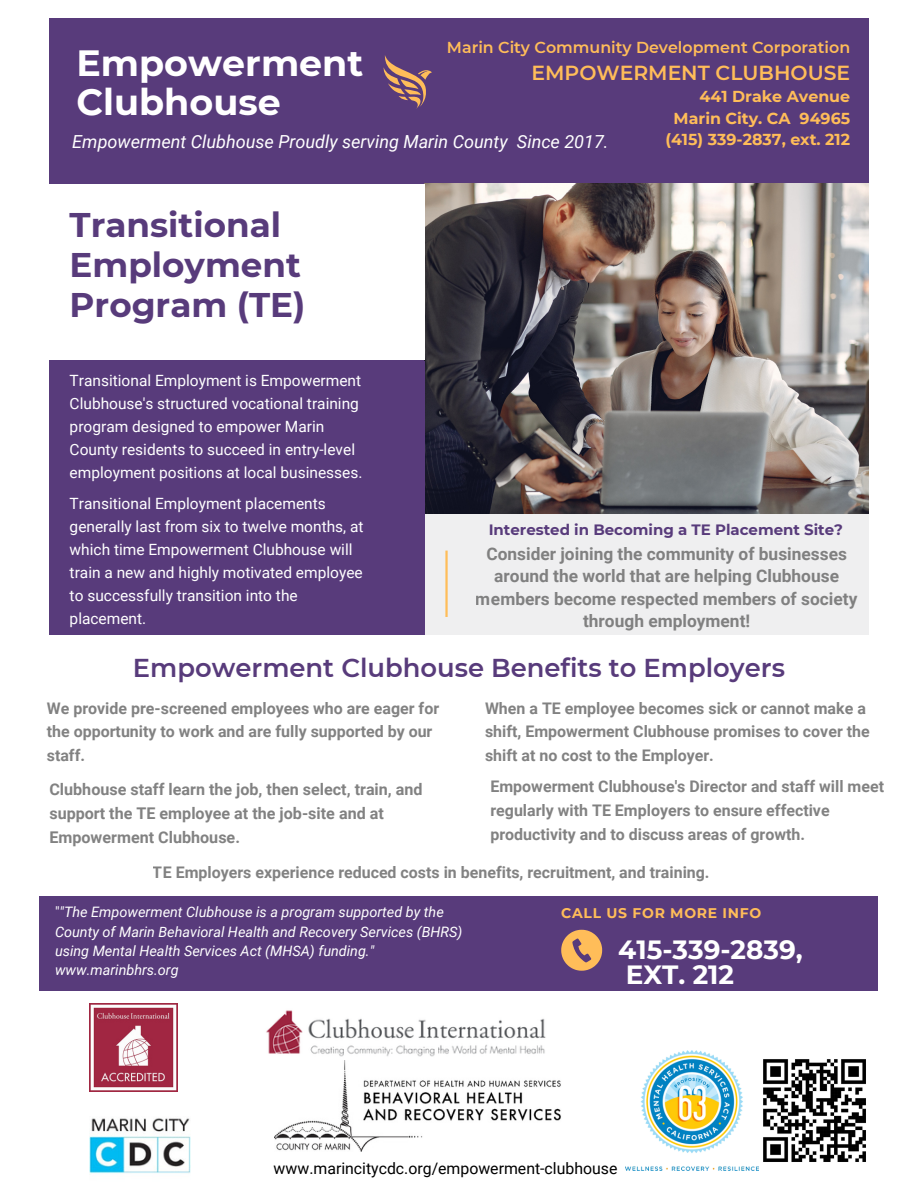
<style>
.page{position:relative;width:918px;height:1188px;background:#fff}
.page>*{position:absolute;margin:0;border:0;box-sizing:border-box;transform-origin:0 0}
.t1{font:700 36.45px/39.3px "Montserrat";color:#fff}
.t2{font:700 34.2px "Montserrat";color:#583b7b}
.t3{font:700 26.4px/24.8px "Montserrat";color:#fff}
.t4{font:600 25.8px "Montserrat";color:#583b7b}
.t5{font:600 20.4px "Montserrat";color:#ffbd59}
.t6{font:italic 18px "Roboto";color:#fff}
.t7{font:700 17.4px/22.5px "Roboto";color:#737373;text-align:center}
.t8{font:700 16.2px/24.2px "Roboto";color:#737373}
.t9{font:700 16.05px/24px "Roboto";color:#737373}
.t10{font:700 15.9px "Roboto";color:#737373}
.t11{font:700 15.9px "Montserrat";color:#ffbd59}
.t12{font:15.9px "Roboto";color:#000}
.t13{font:600 15.9px "Montserrat";color:#ffbd59}
.t14{font:15.45px/23.1px "Roboto";color:#fff}
.t15{font:700 15px "Montserrat";color:#583b7b}
.t16{font:italic 14.4px/19.2px "Roboto";color:#fff}
.t17{font:700 13.95px "Montserrat";letter-spacing:.05em;color:#ffbd59}
.s1{font-style:normal}
</style>
<div class="page">
<div style="left:49px;top:18px;width:820px;height:343px;background:#583b7b"></div>
<svg style="left:383px;top:55px;width:49px;height:54px"></svg>
<img style="left:425px;top:184px;width:443px;height:330px">
<div style="left:49px;top:361px;width:376px;height:274px;background:#583b7b"></div>
<div style="left:49px;top:184px;width:376px;height:175px;background:#fff"></div>
<div style="left:40px;top:897px;width:838px;height:94px;background:#583b7b"></div>
<div style="left:425px;top:514px;width:444px;height:121px;background:#efeff0"></div>
<hr style="left:445px;top:551px;width:3px;height:66px;background:#ffbd59">
<svg style="left:561px;top:930px;width:41px;height:41px"></svg>
<img style="left:90px;top:1118px;width:101px;height:56px">
<img style="left:274px;top:1060px;width:287px;height:91px">
<img style="left:626px;top:1051px;width:132px;height:119px">
<img style="left:763px;top:1059px;width:103px;height:103px">
<img style="left:90px;top:1004px;width:87px;height:87px">
<img style="left:266px;top:1010px;width:280px;height:47px">
<p class="t13" style="left:447px;top:38px;width:405px">Marin City Community Development Corporation</p>
<p class="t5" style="left:532px;top:60px;width:320px">EMPOWERMENT CLUBHOUSE</p>
<p class="t11" style="left:700px;top:87px;width:152px">441 Drake Avenue</p>
<p class="t11" style="left:674px;top:108px;width:178px">Marin City. CA 94965</p>
<p class="t11" style="left:665px;top:130px;width:186px">(415) 339-2837, ext. 212</p>
<p class="t1" style="left:76px;top:43px;width:288px">Empowerment<br>Clubhouse</p>
<p class="t6" style="left:72px;top:131px;width:538px">Empowerment Clubhouse Proudly serving Marin County Since 2017.</p>
<p class="t2" style="left:70px;top:204px;width:213px">Transitional</p>
<p class="t2" style="left:70px;top:244px;width:233px">Employment</p>
<p class="t2" style="left:70px;top:284px;width:237px">Program (TE)</p>
<p class="t14" style="left:70px;top:369px;width:294px">Transitional Employment is Empowerment Clubhouse's structured vocational training program designed to empower Marin County residents to succeed in entry-level employment positions at local businesses.</p>
<p class="t14" style="left:70px;top:492px;width:295px">Transitional Employment placements generally last from six to twelve months, at which time Empowerment Clubhouse will train a new and highly motivated employee to successfully transition into the placement.</p>
<p class="t15" style="left:489px;top:521px;width:356px">Interested in Becoming a TE Placement Site?</p>
<p class="t7" style="left:476px;top:543px;width:383px">Consider joining the community of businesses around the world that are helping Clubhouse members become respected members of society through employment!</p>
<p class="t4" style="left:133px;top:652px;width:654px">Empowerment Clubhouse Benefits to Employers</p>
<p class="t9" style="left:47px;top:696px;width:394px">We provide pre-screened employees who are eager for the opportunity to work and are fully supported by our staff.</p>
<p class="t9" style="left:485px;top:696px;width:386px">When a TE employee becomes sick or cannot make a shift, Empowerment Clubhouse promises to cover the shift at no cost to the Employer.</p>
<p class="t9" style="left:490px;top:775px;width:395px">Empowerment Clubhouse's Director and staff will meet regularly with TE Employers to ensure effective productivity and to discuss areas of growth.</p>
<p class="t8" style="left:49px;top:777px;width:375px">Clubhouse staff learn the job, then select, train, and support the TE employee at the job-site and at<br>Empowerment Clubhouse.</p>
<p class="t10" style="left:153px;top:863px;width:558px">TE Employers experience reduced costs in benefits, recruitment, and training.</p>
<p class="t16" style="left:55px;top:903px;width:409px"><span class="s1">"</span>"The Empowerment Clubhouse is a program supported by the County of Marin Behavioral Health and Recovery Services (BHRS) using Mental Health Services Act (MHSA) funding." www.marinbhrs.org</p>
<p class="t17" style="left:561px;top:905px;width:202px">CALL US FOR MORE INFO</p>
<p class="t3" style="left:618px;top:937px;width:186px">415-339-2839,<br>EXT. 212</p>
<p class="t12" style="left:274px;top:1159px;width:345px">www.marincitycdc.org/empowerment-clubhouse</p>
</div>
